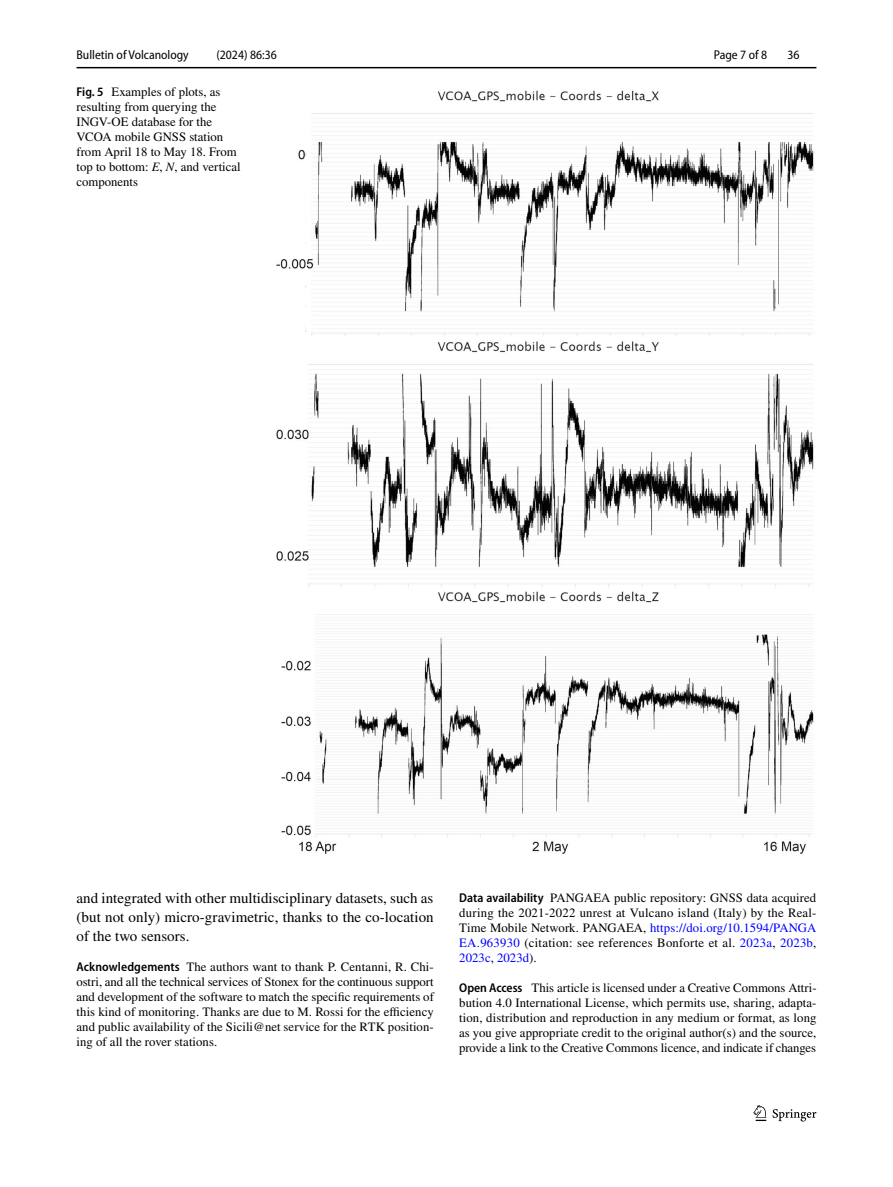
<style>
.page{position:relative;width:893px;height:1187px;background:#fff}
.page>*{position:absolute;margin:0;border:0;box-sizing:border-box;transform-origin:0 0}
.t1{font:15px/18.8px "STIX";letter-spacing:.005em;color:#000;text-align:justify}
.t2{font:12.75px/15px "STIX";color:#000;text-align:justify}
.t3{font:semi-condensed 12.75px "Myriad Pro";color:#000}
.s1{font-family:"Myriad Pro";font-weight:600;font-stretch:semi-condensed}
.s2{font-style:italic}
.s3{color:#00f}
</style>
<div class="page">
<hr style="left:77px;top:67px;width:739px;height:1px;background:#000">
<svg style="left:753px;top:1105px;width:13px;height:15px"></svg>
<svg style="left:773px;top:1109px;width:43px;height:12px"></svg>
<img style="left:276px;top:90px;width:538px;height:764px">
<p class="t3" style="left:77px;top:48px;width:114px">Bulletin of Volcanology</p>
<p class="t3" style="left:216px;top:48px;width:62px">(2024) 86:36</p>
<p class="t3" style="left:714px;top:48px;width:55px">Page 7 of 8</p>
<p class="t3" style="left:787px;top:48px;width:14px">36</p>
<p class="t2" style="left:77px;top:85px;width:166px;text-align:left"><span class="s1">Fig. 5</span> Examples of plots, as resulting from querying the<br>INGV-OE database for the<br>VCOA mobile GNSS station from April 18 to May 18. From top to bottom: <span class="s2">E</span>, <span class="s2">N</span>, and vertical components</p>
<p class="t1" style="left:77px;top:889px;width:359px">and integrated with other multidisciplinary datasets, such as (but not only) micro-gravimetric, thanks to the co-location of the two sensors.</p>
<p class="t2" style="left:77px;top:959px;width:359px"><span class="s1">Acknowledgements</span> The authors want to thank P. Centanni, R. Chi&shy;ostri, and all the technical services of Stonex for the continuous support and development of the software to match the specific requirements of this kind of monitoring. Thanks are due to M. Rossi for the efficiency and public availability of the Sicili@net service for the RTK position&shy;ing of all the rover stations.</p>
<p class="t2" style="left:459px;top:890px;width:359px"><span class="s1">Data availability</span> PANGAEA public repository: GNSS data acquired during the 2021-2022 unrest at Vulcano island (Italy) by the Real-Time Mobile Network. PANGAEA, <span class="s3">https://doi.org/10.1594/PANGA EA.963930</span> (citation: see references Bonforte et al. <span class="s3">2023a</span>, <span class="s3">2023b</span>, <span class="s3">2023c</span>, <span class="s3">2023d</span>).</p>
<p class="t2" style="left:459px;top:980px;width:359px"><span class="s1">Open Access</span> This article is licensed under a Creative Commons Attri&shy;bution 4.0 International License, which permits use, sharing, adapta&shy;tion, distribution and reproduction in any medium or format, as long as you give appropriate credit to the original author(s) and the source, provide a link to the Creative Commons licence, and indicate if changes</p>
</div>
